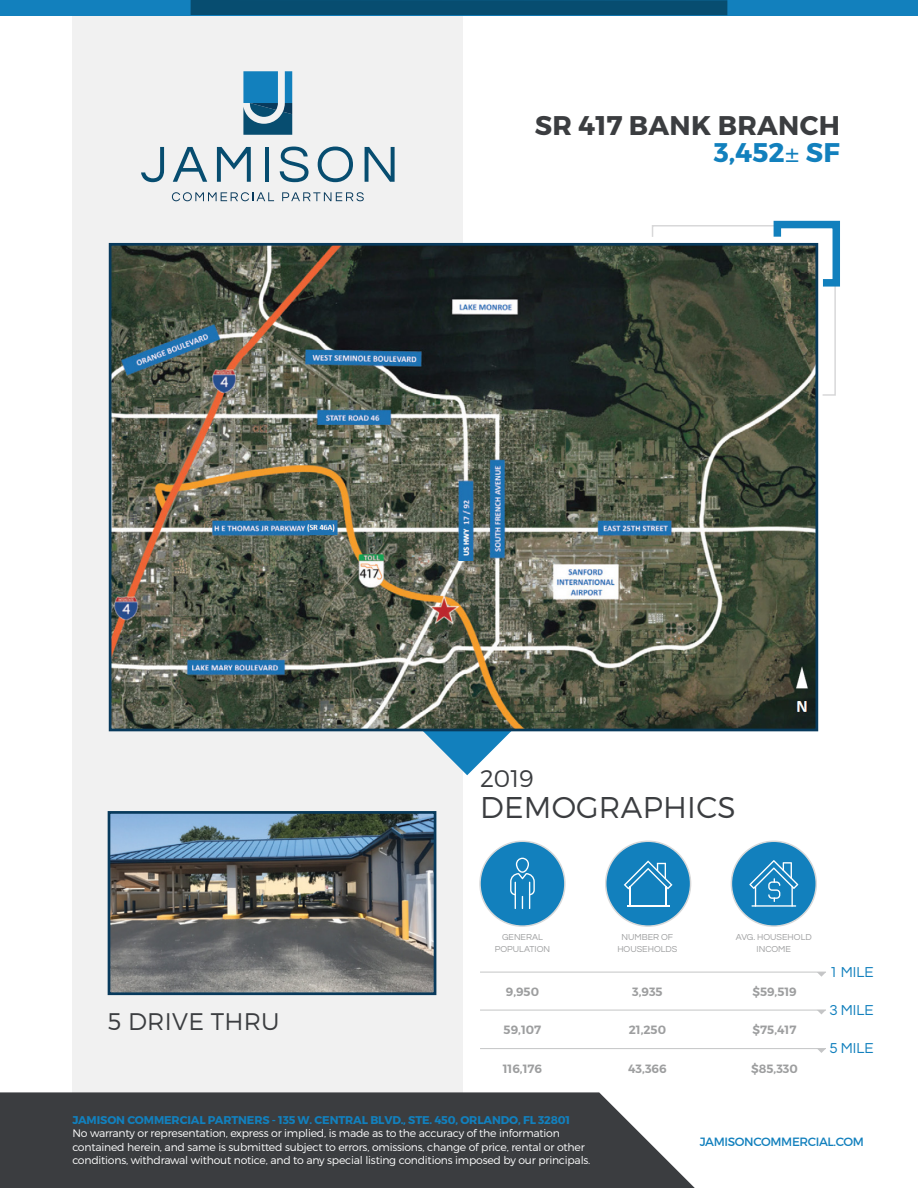
<style>
.page{position:relative;width:918px;height:1188px;background:#fff}
.page>*{position:absolute;margin:0;border:0;box-sizing:border-box;transform-origin:0 0}
.t1{font:300 30px "Montserrat";letter-spacing:.01em;color:#3b3d40}
.t2{font:700 27px/27px "Montserrat";letter-spacing:.01em;color:#3b3d40;text-align:right}
.t3{font:300 24px "Montserrat";letter-spacing:.01em;color:#3b3d40}
.t4{font:15px "Questrial";color:#1280bd}
.t5{font:600 12px "Montserrat";color:#9d9e9f}
.t6{font:12px "Montserrat";letter-spacing:-.03em;color:#1280bd}
.t7{font:700 11.25px "Montserrat";letter-spacing:-.01em;color:#1280bd}
.t8{font:300 10.8px/13.5px "Montserrat";letter-spacing:-.02em;color:#fff}
.t9{font:9px/12px "Questrial";color:#9d9e9f;text-align:center}
.s1{color:#1280bd}
.s2{font-family:"Questrial";font-weight:400;color:#1280bd}
</style>
<div class="page">
<div style="left:72px;top:0;width:391px;height:1132px;background:#f1f1f1"></div>
<div style="left:0;top:0;width:918px;height:15px;background:#1280bd"></div>
<div style="left:191px;top:0;width:536px;height:15px;background:#074d70"></div>
<svg style="left:651px;top:220px;width:189px;height:176px"></svg>
<svg style="left:243px;top:71px;width:49px;height:64px"></svg>
<svg style="left:141px;top:147px;width:23px;height:35px"></svg>
<svg style="left:173px;top:147px;width:34px;height:35px"></svg>
<svg style="left:217px;top:147px;width:34px;height:35px"></svg>
<hr style="left:265px;top:147px;width:4px;height:35px;background:#074d70">
<svg style="left:280px;top:147px;width:29px;height:35px"></svg>
<svg style="left:318px;top:147px;width:35px;height:35px"></svg>
<svg style="left:365px;top:147px;width:30px;height:35px"></svg>
<svg style="left:172px;top:192px;width:102px;height:9px"></svg>
<svg style="left:282px;top:192px;width:82px;height:9px"></svg>
<svg style="left:0;top:1092px;width:695px;height:96px;background:#4a4b4e"></svg>
<svg style="left:318px;top:731px;width:298px;height:44px"></svg>
<img style="left:113px;top:247px;width:701px;height:480px">
<div style="left:109px;top:243px;width:709px;height:488px;border:3px solid #083a5c"></div>
<img style="left:112px;top:815px;width:320px;height:176px">
<div style="left:108px;top:811px;width:328px;height:184px;border:3px solid #083a5c"></div>
<hr style="left:480px;top:972px;width:346px;height:1px;background:#c4c5c6">
<hr style="left:480px;top:1010px;width:346px;height:1px;background:#c4c5c6">
<hr style="left:480px;top:1048px;width:346px;height:1px;background:#c4c5c6">
<div style="left:605px;top:841px;width:86px;height:86px;background:#1280bd;border:2px solid #d9d9d9;border-radius:50%"></div>
<svg style="left:624px;top:860px;width:49px;height:45px"></svg>
<hr style="left:627px;top:905px;width:43px;height:2px;background:#fff">
<div style="left:479px;top:841px;width:87px;height:86px;background:#1280bd;border:2px solid #d9d9d9;border-radius:50%"></div>
<svg style="left:510px;top:858px;width:25px;height:51px"></svg>
<div style="left:731px;top:841px;width:86px;height:86px;background:#1280bd;border:2px solid #d9d9d9;border-radius:50%"></div>
<svg style="left:749px;top:860px;width:49px;height:47px"></svg>
<svg style="left:817px;top:1049px;width:9px;height:4px"></svg>
<svg style="left:817px;top:1010px;width:9px;height:4px"></svg>
<svg style="left:818px;top:972px;width:8px;height:5px"></svg>
<p class="t2" style="left:535px;top:113px;width:307px">SR 417 BANK BRANCH<br><span class="s1">3,452</span><span class="s2">±</span> <span class="s1">SF</span></p>
<p class="t3" style="left:108px;top:1007px;width:173px">5 DRIVE THRU</p>
<p class="t3" style="left:480px;top:764px;width:55px">2019</p>
<p class="t1" style="left:480px;top:789px;width:257px">DEMOGRAPHICS</p>
<p class="t9" style="left:502px;top:931px;width:42px">GENERAL</p>
<p class="t9" style="left:495px;top:943px;width:57px">POPULATION</p>
<p class="t5" style="left:506px;top:985px;width:35px">9,950</p>
<p class="t5" style="left:504px;top:1022px;width:39px">59,107</p>
<p class="t5" style="left:503px;top:1061px;width:41px">116,176</p>
<p class="t9" style="left:617px;top:931px;width:62px">NUMBER OF<br>HOUSEHOLDS</p>
<p class="t5" style="left:632px;top:985px;width:32px">3,935</p>
<p class="t5" style="left:629px;top:1022px;width:39px">21,250</p>
<p class="t5" style="left:628px;top:1061px;width:40px">43,366</p>
<p class="t9" style="left:736px;top:931px;width:77px">AVG. HOUSEHOLD</p>
<p class="t9" style="left:757px;top:943px;width:36px">INCOME</p>
<p class="t5" style="left:752px;top:985px;width:46px">$59,519</p>
<p class="t5" style="left:753px;top:1022px;width:45px">$75,417</p>
<p class="t5" style="left:751px;top:1061px;width:48px">$85,330</p>
<p class="t4" style="left:829px;top:964px;width:46px">1 MILE</p>
<p class="t4" style="left:829px;top:1002px;width:46px">3 MILE</p>
<p class="t4" style="left:829px;top:1041px;width:46px">5 MILE</p>
<p class="t7" style="left:72px;top:1113px;width:499px">JAMISON COMMERCIAL PARTNERS - 135 W. CENTRAL BLVD., STE. 450, ORLANDO, FL 32801</p>
<p class="t8" style="left:72px;top:1127px;width:520px">No warranty or representation, express or implied, is made as to the accuracy of the information contained herein, and same is submitted subject to errors, omissions, change of price, rental or other conditions, withdrawal without notice, and to any special listing conditions imposed by our principals.</p>
<p class="t6" style="left:700px;top:1135px;width:166px">JAMISONCOMMERCIAL.COM</p>
</div>
